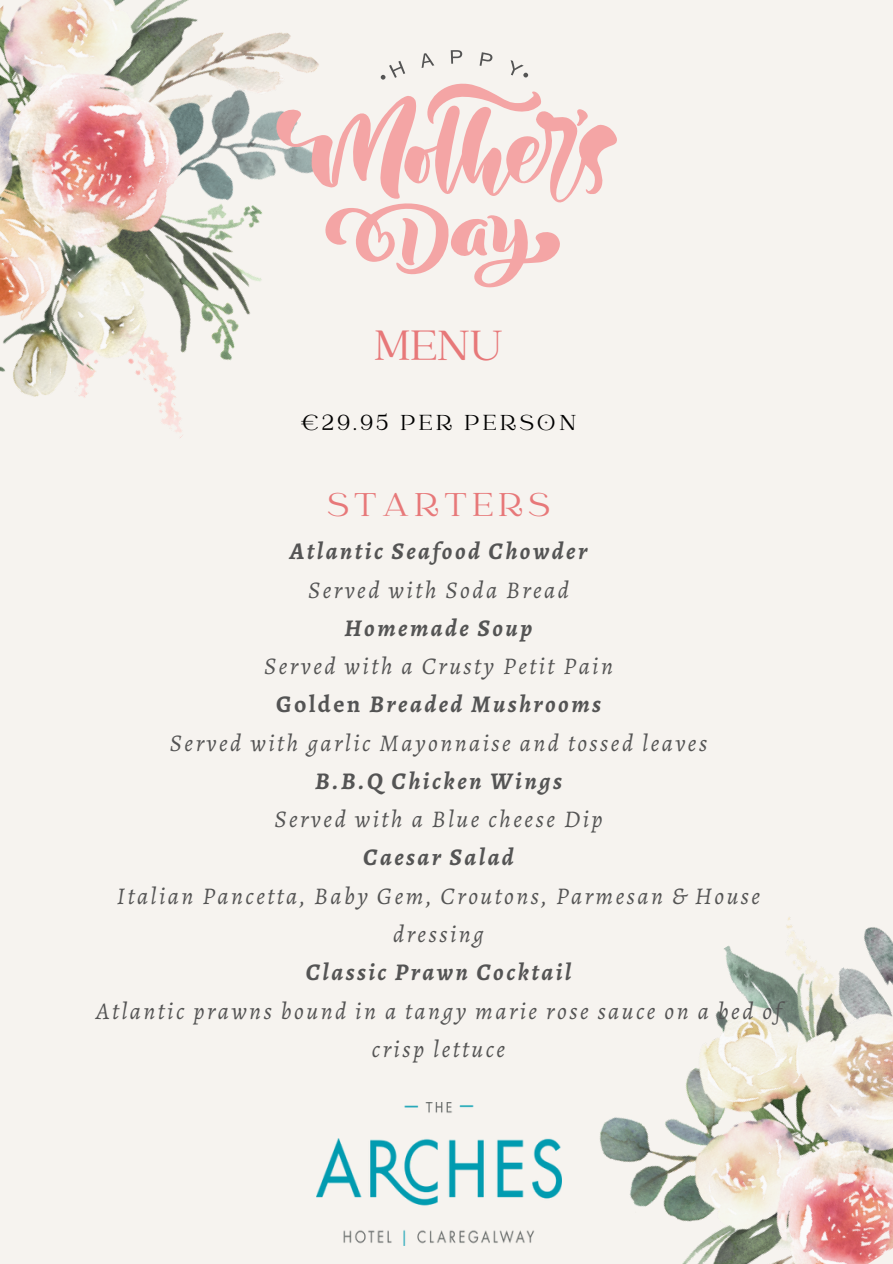
<style>
.page{position:relative;width:893px;height:1264px;background:#fff}
.page>*{position:absolute;margin:0;border:0;box-sizing:border-box;transform-origin:0 0}
.t1{font:46.65px "Catchy Mager";color:#e77879}
.t2{font:36.45px "Catchy Mager";letter-spacing:.15em;color:#e77879}
.t3{font:italic 24px/38.2px "Alegreya";letter-spacing:.105em;color:#545454;text-align:center}
.t4{font:italic 700 24px "Alegreya";letter-spacing:.105em;color:#545454}
.t5{font:24px "Catchy Mager";letter-spacing:.15em;color:#000}
.s1{font-style:normal}
</style>
<div class="page">
<div style="left:0;top:0;width:892px;height:1263px;background:#f6f3ef"></div>
<img style="left:561px;top:917px;width:331px;height:346px">
<img style="left:0;top:0;width:291px;height:438px">
<svg style="left:275px;top:50px;width:342px;height:238px"></svg>
<img style="left:316px;top:1102px;width:245px;height:143px">
<p class="t1" style="left:374px;top:323px;width:130px">MENU</p>
<p class="t5" style="left:301px;top:411px;width:277px">€29.95 PER PERSON</p>
<p class="t2" style="left:327px;top:487px;width:224px">STARTERS</p>
<h1 class="t4" style="left:290px;top:535px;width:299px">Atlantic Seafood Chowder</h1>
<p class="t3" style="left:308px;top:570px;width:262px">Served with Soda Bread</p>
<h3 class="t4" style="left:344px;top:611px;width:190px">Homemade Soup</h3>
<h2 class="t3" style="left:264px;top:647px;width:350px">Served with a Crusty Petit Pain</h2>
<p class="t4" style="left:276px;top:688px;width:326px"><span class="s1">Golden</span> Breaded Mushrooms</p>
<p class="t3" style="left:170px;top:723px;width:538px">Served with garlic Mayonnaise and tossed leaves</p>
<p class="t4" style="left:315px;top:764px;width:248px">B.B.Q Chicken Wings</p>
<p class="t3" style="left:274px;top:800px;width:330px">Served with a Blue cheese Dip</p>
<p class="t4" style="left:363px;top:841px;width:152px">Caesar Salad</p>
<p class="t3" style="left:117px;top:876px;width:644px">Italian Pancetta, Baby Gem, Croutons, Parmesan &amp; House dressing</p>
<p class="t4" style="left:306px;top:955px;width:267px">Classic Prawn Cocktail</p>
<p class="t3" style="left:96px;top:991px;width:686px">Atlantic prawns bound in a tangy marie rose sauce on a bed of crisp lettuce</p>
</div>
